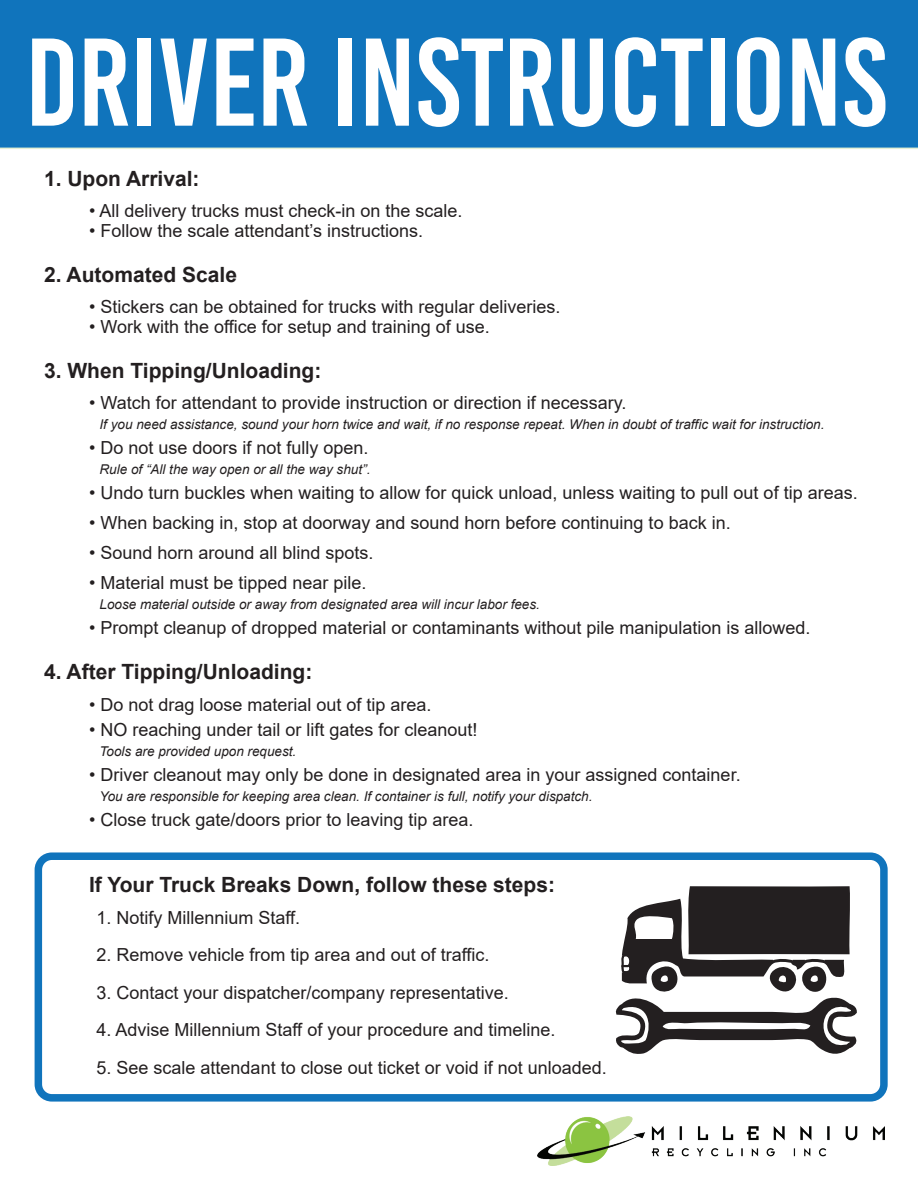
<style>
.page{position:relative;width:918px;height:1188px;background:#fff}
.page>*{position:absolute;margin:0;border:0;box-sizing:border-box;transform-origin:0 0}
.t1{font:124.5px "Bebas Kai";color:#fff}
.t2{font:700 21px "Arial";color:#231f20}
.t3{font:18px "Arial";color:#231f20}
.t4{font:italic 13.5px "Arial";color:#231f20}
</style>
<div class="page">
<div style="left:0;top:0;width:918px;height:149px;background:#1074bc"></div>
<img style="left:537px;top:1117px;width:348px;height:48px">
<div style="left:35px;top:852px;width:853px;height:250px;border:8px solid #1074bc;border-radius:14px"></div>
<svg style="left:615px;top:886px;width:242px;height:168px"></svg>
<h1 class="t1" style="left:25px;top:16px;width:863px">DRIVER INSTRUCTIONS</h1>
<p class="t2" style="left:44px;top:164px;width:157px">1. Upon Arrival:</p>
<p class="t3" style="left:89px;top:198px;width:375px">• All delivery trucks must check-in on the scale.</p>
<p class="t3" style="left:89px;top:218px;width:336px">• Follow the scale attendant’s instructions.</p>
<p class="t2" style="left:44px;top:260px;width:194px">2. Automated Scale</p>
<p class="t3" style="left:89px;top:294px;width:473px">• Stickers can be obtained for trucks with regular deliveries.</p>
<p class="t3" style="left:89px;top:314px;width:402px">• Work with the office for setup and training of use.</p>
<p class="t2" style="left:44px;top:356px;width:279px">3. When Tipping/Unloading:</p>
<p class="t3" style="left:89px;top:390px;width:539px">• Watch for attendant to provide instruction or direction if necessary.</p>
<p class="t4" style="left:100px;top:415px;width:726px">If you need assistance, sound your horn twice and wait, if no response repeat. When in doubt of traffic wait for instruction.</p>
<p class="t3" style="left:89px;top:435px;width:281px">• Do not use doors if not fully open.</p>
<p class="t4" style="left:100px;top:460px;width:272px">Rule of “All the way open or all the way shut”.</p>
<p class="t3" style="left:89px;top:480px;width:770px">• Undo turn buckles when waiting to allow for quick unload, unless waiting to pull out of tip areas.</p>
<p class="t3" style="left:89px;top:510px;width:643px">• When backing in, stop at doorway and sound horn before continuing to back in.</p>
<p class="t3" style="left:89px;top:540px;width:286px">• Sound horn around all blind spots.</p>
<p class="t3" style="left:89px;top:570px;width:279px">• Material must be tipped near pile.</p>
<p class="t4" style="left:100px;top:595px;width:442px">Loose material outside or away from designated area will incur labor fees.</p>
<p class="t3" style="left:89px;top:615px;width:723px">• Prompt cleanup of dropped material or contaminants without pile manipulation is allowed.</p>
<p class="t2" style="left:44px;top:657px;width:270px">4. After Tipping/Unloading:</p>
<p class="t3" style="left:89px;top:692px;width:344px">• Do not drag loose material out of tip area.</p>
<p class="t3" style="left:89px;top:717px;width:390px">• NO reaching under tail or lift gates for cleanout!</p>
<p class="t4" style="left:100px;top:742px;width:198px">Tools are provided upon request.</p>
<p class="t3" style="left:89px;top:762px;width:653px">• Driver cleanout may only be done in designated area in your assigned container.</p>
<p class="t4" style="left:100px;top:787px;width:494px">You are responsible for keeping area clean. If container is full, notify your dispatch.</p>
<p class="t3" style="left:89px;top:807px;width:386px">• Close truck gate/doors prior to leaving tip area.</p>
<p class="t2" style="left:89px;top:870px;width:468px">If Your Truck Breaks Down, follow these steps:</p>
<p class="t3" style="left:97px;top:905px;width:205px">1. Notify Millennium Staff.</p>
<p class="t3" style="left:97px;top:942px;width:394px">2. Remove vehicle from tip area and out of traffic.</p>
<p class="t3" style="left:97px;top:980px;width:414px">3. Contact your dispatcher/company representative.</p>
<p class="t3" style="left:97px;top:1017px;width:460px">4. Advise Millennium Staff of your procedure and timeline.</p>
<p class="t3" style="left:97px;top:1055px;width:512px">5. See scale attendant to close out ticket or void if not unloaded.</p>
</div>
